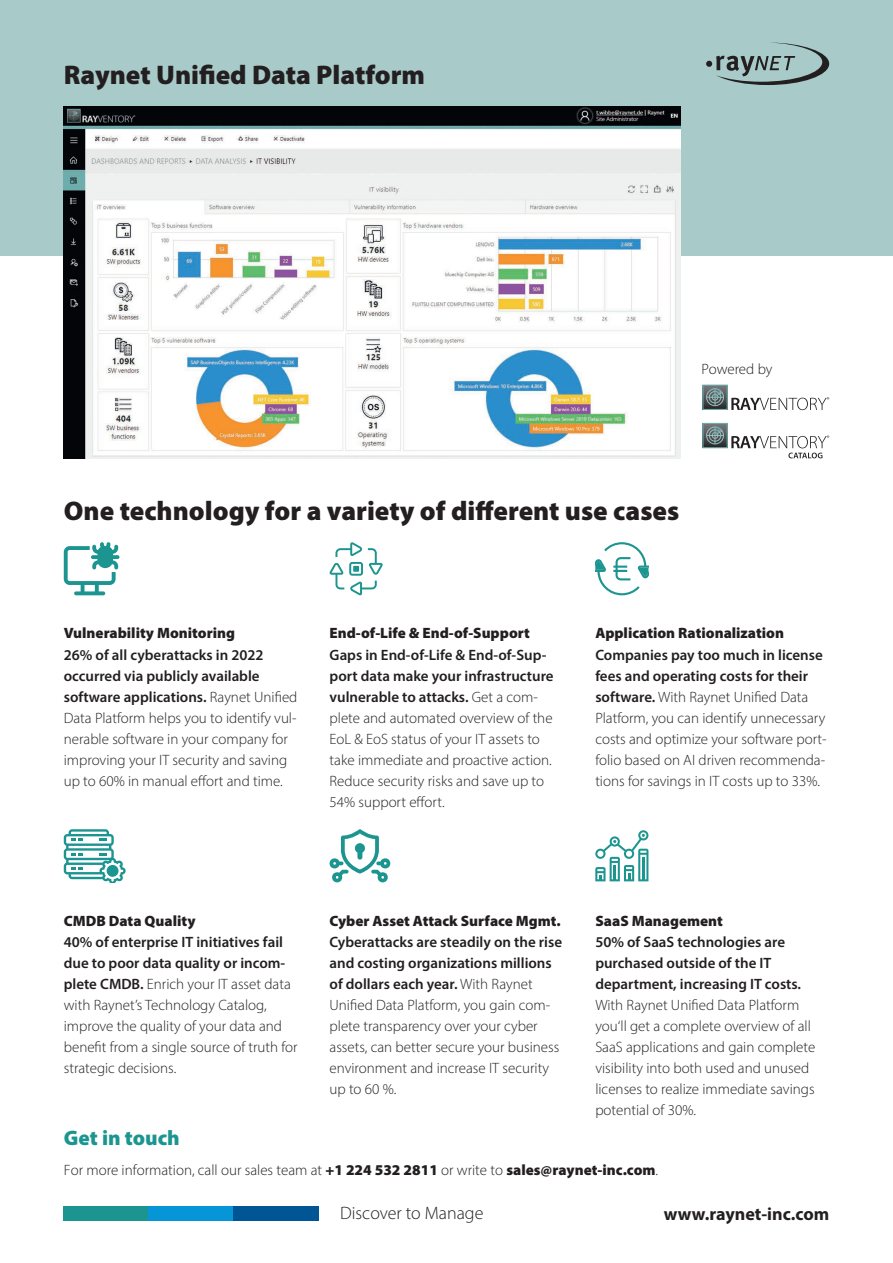
<style>
.page{position:relative;width:893px;height:1263px;background:#fff}
.page>*{position:absolute;margin:0;border:0;box-sizing:border-box;transform-origin:0 0}
.t1{font:900 27px "Myriad Pro";color:#231f20}
.t2{font:900 21px "Myriad Pro";color:#1c9590}
.t3{font:700 18px "Myriad Pro";color:#231f20}
.t4{font:300 18px "Myriad Pro";color:#231f20}
.t5{font:300 15px/21px "Myriad Pro";color:#231f20}
.t6{font:900 15px "Myriad Pro";color:#231f20}
.t7{font:600 15px/21px "Myriad Pro";color:#231f20}
.s1{font-weight:600}
.s2{font-weight:900}
</style>
<div class="page">
<div style="left:0;top:0;width:893px;height:255px;background:#a8cbca"></div>
<svg style="left:706px;top:43px;width:123px;height:42px"></svg>
<img style="left:64px;top:106px;width:616px;height:352px">
<svg style="left:731px;top:397px;width:98px;height:13px"></svg>
<div style="left:703px;top:385px;width:24px;height:24px;background:linear-gradient(to bottom,#7b7d80,#2f2e2f)"></div>
<div style="left:702px;top:385px;width:26px;height:25px;border:1px solid #6eacac"></div>
<div style="left:706px;top:389px;width:18px;height:17px;border:1px solid #96bfbf;border-radius:50%"></div>
<svg style="left:706px;top:389px;width:17px;height:17px"></svg>
<svg style="left:704px;top:425px;width:22px;height:21px"></svg>
<div style="left:702px;top:423px;width:26px;height:25px;border:1px solid #6eacac"></div>
<div style="left:706px;top:427px;width:18px;height:17px;border:1px solid #96bfbf;border-radius:50%"></div>
<svg style="left:706px;top:427px;width:17px;height:17px"></svg>
<svg style="left:731px;top:435px;width:98px;height:23px"></svg>
<div style="left:64px;top:1205px;width:85px;height:15px;background:#1c9590"></div>
<div style="left:149px;top:1205px;width:85px;height:15px;background:#0696d7"></div>
<div style="left:234px;top:1205px;width:85px;height:15px;background:#005595"></div>
<svg style="left:64px;top:829px;width:62px;height:53px"></svg>
<div style="left:107px;top:865px;width:12px;height:12px;background:#1c9590;border-radius:50%"></div>
<svg style="left:330px;top:542px;width:53px;height:53px"></svg>
<svg style="left:595px;top:542px;width:53px;height:53px"></svg>
<svg style="left:330px;top:829px;width:60px;height:53px"></svg>
<svg style="left:64px;top:542px;width:56px;height:53px"></svg>
<svg style="left:595px;top:830px;width:53px;height:51px"></svg>
<h1 class="t1" style="left:64px;top:57px;width:363px">Raynet Unified Data Platform</h1>
<p class="t5" style="left:702px;top:358px;width:72px">Powered by</p>
<h1 class="t1" style="left:64px;top:493px;width:617px">One technology for a variety of different use cases</h1>
<p class="t6" style="left:64px;top:623px;width:173px">Vulnerability Monitoring</p>
<p class="t5" style="left:64px;top:644px;width:235px"><span class="s1">26% of all cyberattacks in 2022 occurred via publicly available software applications.</span> Raynet Unified Data Platform helps you to identify vul&shy;nerable software in your company for improving your IT security and saving up to 60% in manual effort and time.</p>
<p class="t6" style="left:330px;top:623px;width:202px">End-of-Life &amp; End-of-Support</p>
<p class="t5" style="left:330px;top:644px;width:226px"><span class="s1">Gaps in End-of-Life &amp; End-of-Sup&shy;port data make your infrastructure vulnerable to attacks.</span> Get a com&shy;plete and automated overview of the EoL &amp; EoS status of your IT assets to take immediate and proactive action.<br>Reduce security risks and save up to 54% support effort.</p>
<p class="t6" style="left:595px;top:623px;width:190px">Application Rationalization</p>
<p class="t5" style="left:595px;top:644px;width:233px"><span class="s1">Companies pay too much in license fees and operating costs for their software.</span> With Raynet Unified Data Platform, you can identify unnecessary costs and optimize your software port&shy;folio based on AI driven recommenda&shy;tions for savings in IT costs up to 33%.</p>
<p class="t6" style="left:64px;top:910px;width:133px">CMDB Data Quality</p>
<p class="t5" style="left:64px;top:931px;width:235px"><span class="s1">40% of enterprise IT initiatives fail due to poor data quality or incom&shy;plete CMDB.</span> Enrich your IT asset data with Raynet’s Technology Catalog, improve the quality of your data and benefit from a single source of truth for strategic decisions.</p>
<p class="t6" style="left:330px;top:910px;width:233px">Cyber Asset Attack Surface Mgmt.</p>
<p class="t5" style="left:330px;top:931px;width:234px"><span class="s1">Cyberattacks are steadily on the rise and costing organizations millions of dollars each year.</span> With Raynet Unified Data Platform, you gain com&shy;plete transparency over your cyber assets, can better secure your business environment and increase IT security up to 60 %.</p>
<p class="t6" style="left:595px;top:910px;width:129px">SaaS Management</p>
<p class="t7" style="left:595px;top:931px;width:207px">50% of SaaS technologies are purchased outside of the IT department, increasing IT costs.</p>
<p class="t5" style="left:595px;top:994px;width:221px">With Raynet Unified Data Platform you‘ll get a complete overview of all SaaS applications and gain complete visibility into both used and unused licenses to realize immediate savings potential of 30%.</p>
<h2 class="t2" style="left:64px;top:1124px;width:118px">Get in touch</h2>
<p class="t5" style="left:64px;top:1159px;width:596px">For more information, call our sales team at <span class="s2">+1 224 532 2811</span> or write to <span class="s2">sales@raynet-inc.com</span>.</p>
<p class="t4" style="left:340px;top:1202px;width:145px">Discover to Manage</p>
<p class="t3" style="left:664px;top:1203px;width:167px">www.raynet-inc.com</p>
</div>
